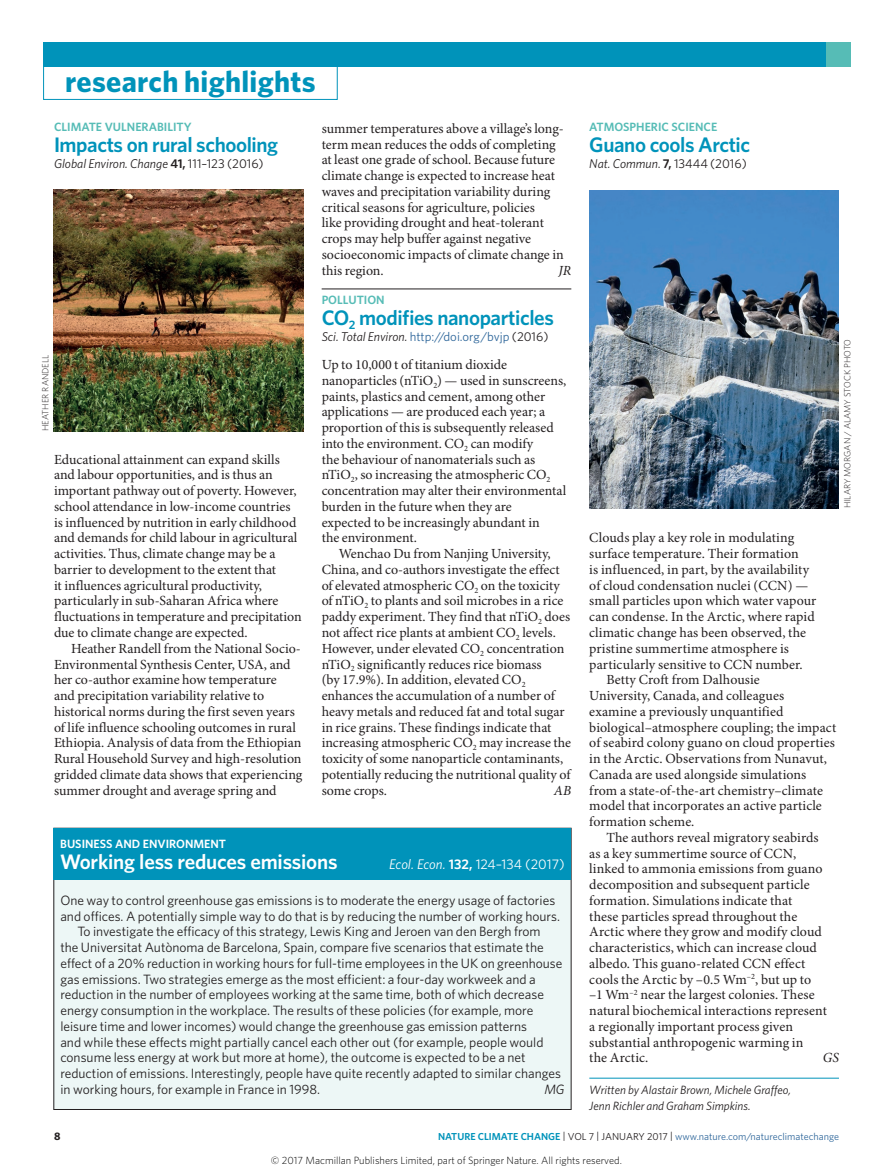
<style>
.page{position:relative;width:893px;height:1174px;background:#fff}
.page>*{position:absolute;margin:0;border:0;box-sizing:border-box;transform-origin:0 0}
.t1{font:700 30px "Whitney";letter-spacing:.01em;color:#0093ba}
.Title{font:600 21px "Whitney";letter-spacing:-.02em;color:#0093ba}
.RH_box_title{font:600 21px "Whitney";letter-spacing:-.01em;color:#fff}
.Body_text{font:13.95px/15.8px "Minion Pro";color:#231f20}
.Body_first{font:13.95px/15.8px "Minion Pro";color:#231f20}
.RH_box_title-2{font:13.95px "Whitney";color:#fff}
.Body_text-2{font:italic 13.95px "Minion Pro";color:#231f20}
.Box_body_text{font:13.5px/15.8px "Whitney";color:#231f20}
.Box_body_first{font:13.5px/15.8px "Whitney";color:#231f20}
.Box_body_text-2{font:italic 13.5px "Whitney";color:#231f20}
.Journal_DOI_ref{font:12.75px "Whitney";color:#2f679b}
.Journal_DOI_ref-2{font:italic 12.75px "Whitney";color:#231f20}
.Journal_DOI_ref-3{font:12.75px "Whitney";color:#231f20}
.Author_information{font:italic 12px/15.8px "Whitney";color:#231f20}
.Subject{font:600 12px "Whitney";color:#56bcb6}
.RH_box_subject{font:600 12px "Whitney";color:#fff}
.Subject_w_rule{font:600 12px "Whitney";color:#56bcb6}
.t2{font:700 10.8px "Whitney";color:#231f20}
.t3{font:10.5px "Whitney Light 2";color:#000}
.t4{font:10.2px "Whitney";color:#2f679b}
.Picture_credit{font:300 9px "Whitney";color:#231f20}
.s1{font-weight:600;font-style:normal}
.s2{font-style:normal}
.s3{font-style:italic;color:#231f20}
.s4{color:#231f20}
.s5{font-style:italic}
.s6{font-weight:600}
.s7{font-weight:600;color:#0093ba}
</style>
<div class="page">
<div style="left:43px;top:66px;width:295px;height:34px;border:1px solid #0093ba"></div>
<div style="left:43px;top:43px;width:806px;height:24px;background:#0093ba"></div>
<div style="left:826px;top:43px;width:24px;height:24px;background:#56bcb6"></div>
<hr style="left:322px;top:289px;width:249px;height:1px;background:#231f20">
<hr style="left:589px;top:1077px;width:250px;height:1px;background:#0093ba">
<img style="left:54px;top:189px;width:249px;height:242px">
<div style="left:54px;top:828px;width:517px;height:281px;background:#edf7f6"></div>
<div style="left:54px;top:828px;width:517px;height:52px;background:#0093ba"></div>
<img style="left:589px;top:190px;width:250px;height:318px">
<h1 class="t1" style="left:65px;top:61px;width:252px">research highlights</h1>
<p class="Subject" style="left:54px;top:119px;width:139px">CLIMATE VULNERABILITY</p>
<p class="Title" style="left:54px;top:131px;width:226px">Impacts on rural schooling</p>
<p class="Journal_DOI_ref-2" style="left:54px;top:155px;width:211px">Global Environ. Change <span class="s1">41,</span> <span class="s2">111–123 (2016)</span></p>
<p class="Body_text" style="left:322px;top:121px;width:244px">summer temperatures above a village’s long&shy;term mean reduces the odds of completing at least one grade of school. Because future climate change is expected to increase heat waves and precipitation variability during critical seasons for agriculture, policies<br>like providing drought and heat-tolerant crops may help buffer against negative socioeconomic impacts of climate change in this region.</p>
<p class="Body_text-2" style="left:558px;top:262px;width:14px">JR</p>
<p class="Picture_credit" style="left:40px;top:431px;width:78px;rotate:-90deg">HEATHER RANDELL</p>
<p class="Body_first" style="left:54px;top:452px;width:249px">Educational attainment can expand skills and labour opportunities, and is thus an important pathway out of poverty. However, school attendance in low-income countries is influenced by nutrition in early childhood and demands for child labour in agricultural activities. Thus, climate change may be a barrier to development to the extent that<br>it influences agricultural productivity, particularly in sub-Saharan Africa where fluctuations in temperature and precipitation due to climate change are expected.</p>
<p class="Body_text" style="left:54px;top:641px;width:250px;text-indent:17px">Heather Randell from the National Socio-Environmental Synthesis Center, USA, and her co-author examine how temperature<br>and precipitation variability relative to historical norms during the first seven years of life influence schooling outcomes in rural Ethiopia. Analysis of data from the Ethiopian Rural Household Survey and high-resolution gridded climate data shows that experiencing summer drought and average spring and</p>
<p class="Subject_w_rule" style="left:322px;top:292px;width:65px">POLLUTION</p>
<p class="Title" style="left:322px;top:304px;width:234px">CO<sub>2</sub> modifies nanoparticles</p>
<p class="Journal_DOI_ref" style="left:322px;top:328px;width:228px"><span class="s3">Sci. Total Environ.</span> http://doi.org/bvjp <span class="s4">(2016)</span></p>
<p class="Body_first" style="left:322px;top:357px;width:246px">Up to 10,000 t of titanium dioxide nanoparticles (nTiO<sub>2</sub>) — used in sunscreens, paints, plastics and cement, among other applications — are produced each year; a proportion of this is subsequently released into the environment. CO<sub>2</sub> can modify<br>the behaviour of nanomaterials such as nTiO<sub>2</sub>, so increasing the atmospheric CO<sub>2 </sub>concentration may alter their environmental burden in the future when they are<br>expected to be increasingly abundant in<br>the environment.</p>
<p class="Body_text" style="left:322px;top:546px;width:251px;text-indent:17px">Wenchao Du from Nanjing University, China, and co-authors investigate the effect of elevated atmospheric CO<sub>2</sub> on the toxicity of nTiO<sub>2</sub> to plants and soil microbes in a rice paddy experiment. They find that nTiO<sub>2</sub> does not affect rice plants at ambient CO<sub>2</sub> levels.<br>However, under elevated CO<sub>2</sub> concentration nTiO<sub>2</sub> significantly reduces rice biomass<br>(by 17.9%). In addition, elevated CO<sub>2 </sub>enhances the accumulation of a number of heavy metals and reduced fat and total sugar in rice grains. These findings indicate that increasing atmospheric CO<sub>2</sub> may increase the toxicity of some nanoparticle contaminants, potentially reducing the nutritional quality of some crops.</p>
<p class="Body_text-2" style="left:554px;top:781px;width:19px">AB</p>
<p class="RH_box_subject" style="left:60px;top:836px;width:167px">BUSINESS AND ENVIRONMENT</p>
<p class="RH_box_title" style="left:60px;top:848px;width:279px">Working less reduces emissions</p>
<p class="RH_box_title-2" style="left:389px;top:855px;width:177px"><span class="s5">Ecol. Econ.</span> <span class="s6">132,</span> 124–134 (2017)</p>
<p class="Box_body_first" style="left:60px;top:892px;width:501px">One way to control greenhouse gas emissions is to moderate the energy usage of factories and offices. A potentially simple way to do that is by reducing the number of working hours.</p>
<p class="Box_body_text" style="left:60px;top:923px;width:504px;text-indent:17px">To investigate the efficacy of this strategy, Lewis King and Jeroen van den Bergh from<br>the Universitat Autònoma de Barcelona, Spain, compare five scenarios that estimate the effect of a 20% reduction in working hours for full-time employees in the UK on greenhouse gas emissions. Two strategies emerge as the most efficient: a four-day workweek and a reduction in the number of employees working at the same time, both of which decrease energy consumption in the workplace. The results of these policies (for example, more leisure time and lower incomes) would change the greenhouse gas emission patterns<br>and while these effects might partially cancel each other out (for example, people would consume less energy at work but more at home), the outcome is expected to be a net reduction of emissions. Interestingly, people have quite recently adapted to similar changes in working hours, for example in France in 1998.</p>
<p class="Box_body_text-2" style="left:544px;top:1080px;width:22px">MG</p>
<p class="Subject" style="left:589px;top:119px;width:129px">ATMOSPHERIC SCIENCE</p>
<p class="Title" style="left:589px;top:131px;width:162px">Guano cools Arctic</p>
<p class="Journal_DOI_ref-3" style="left:589px;top:155px;width:159px"><span class="s5">Nat. Commun</span>. <span class="s6">7,</span> 13444 (2016)</p>
<p class="Picture_credit" style="left:841px;top:508px;width:171px;rotate:-90deg">HILARY MORGAN / ALAMY STOCK PHOTO</p>
<p class="Body_first" style="left:589px;top:530px;width:229px">Clouds play a key role in modulating surface temperature. Their formation<br>is influenced, in part, by the availability of cloud condensation nuclei (CCN) — small particles upon which water vapour can condense. In the Arctic, where rapid climatic change has been observed, the pristine summertime atmosphere is particularly sensitive to CCN number.</p>
<p class="Body_text" style="left:589px;top:672px;width:248px;text-indent:17px">Betty Croft from Dalhousie<br>University, Canada, and colleagues<br>examine a previously unquantified biological–atmosphere coupling; the impact of seabird colony guano on cloud properties in the Arctic. Observations from Nunavut, Canada are used alongside simulations from a state-of-the-art chemistry–climate model that incorporates an active particle formation scheme.</p>
<p class="Body_text" style="left:589px;top:830px;width:239px;text-indent:17px">The authors reveal migratory seabirds as a key summertime source of CCN, linked to ammonia emissions from guano decomposition and subsequent particle formation. Simulations indicate that<br>these particles spread throughout the Arctic where they grow and modify cloud characteristics, which can increase cloud albedo. This guano-related CCN effect cools the Arctic by –0.5 Wm<sup>–2</sup>, but up to –1 Wm<sup>–2</sup> near the largest colonies. These natural biochemical interactions represent a regionally important process given substantial anthropogenic warming in<br>the Arctic.</p>
<p class="Body_text-2" style="left:823px;top:1049px;width:18px">GS</p>
<p class="Author_information" style="left:589px;top:1081px;width:203px">Written by Alastair Brown, Michele Graffeo,<br>Jenn Richler and Graham Simpkins.</p>
<p class="t2" style="left:54px;top:1129px;width:8px">8</p>
<p class="t4" style="left:438px;top:1129px;width:402px"><span class="s7">NATURE CLIMATE CHANGE</span> <span class="s4">| VOL 7 | JANUARY 2017 |</span> www.nature.com/natureclimatechange</p>
<p class="t3" style="left:271px;top:1153px;width:352px">© 2017 Macmillan Publishers Limited, part of Springer Nature. All rights reserved.</p>
</div>
